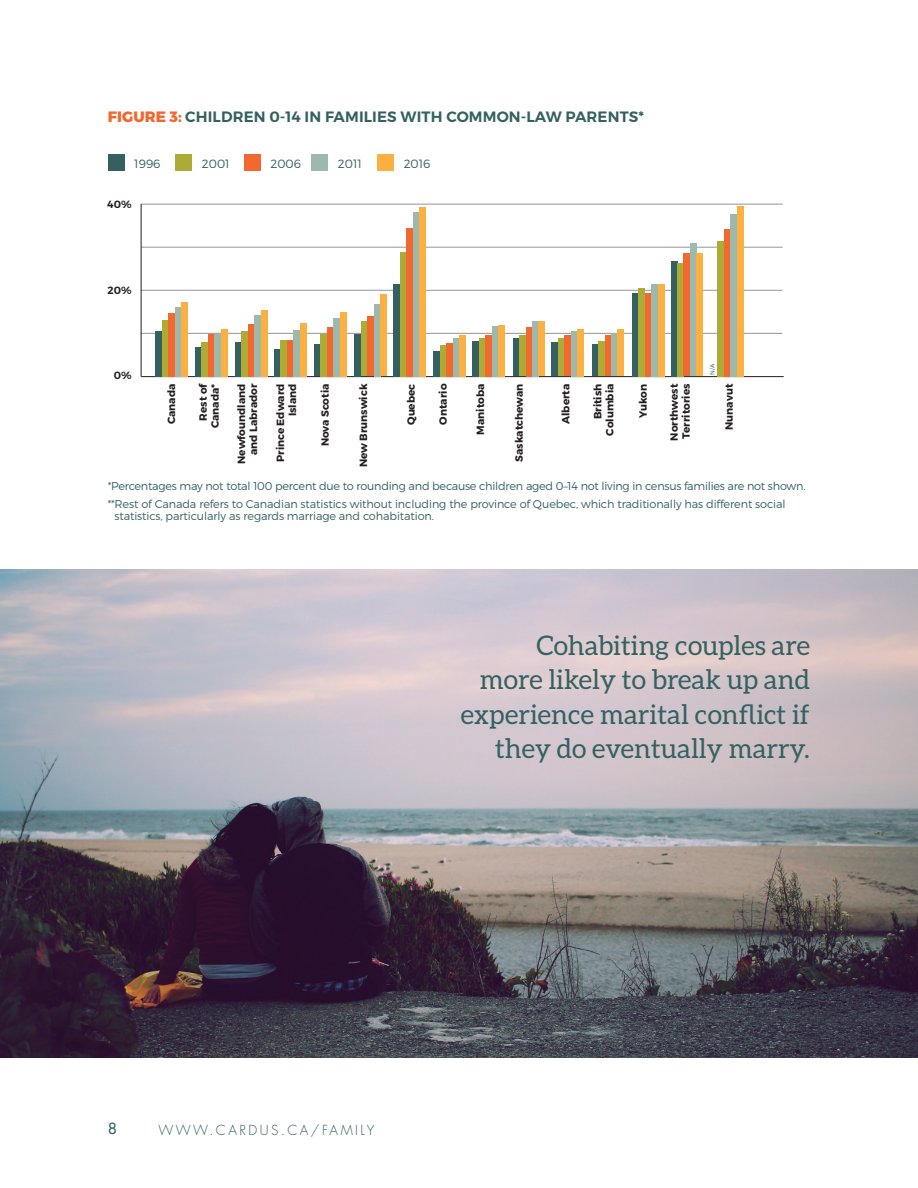
<style>
.page{position:relative;width:918px;height:1188px;background:#fff}
.page>*{position:absolute;margin:0;border:0;box-sizing:border-box;transform-origin:0 0}
.t1{font:27px/34.5px "Aleo";color:#346161;text-align:right}
.t2{font:600 15px "Montserrat";letter-spacing:.01em;color:#346061}
.t3{font:15px "Futura";color:#346161}
.t4{font:300 13.5px "Futura";letter-spacing:.18em;color:#346161}
.t5{font:300 12px "Montserrat";color:#346061}
.t6{font:300 11.25px/18.8px "Montserrat";letter-spacing:-.01em;color:#346061}
.t7{font:700 10.5px/12px "Montserrat";color:#231f20;text-align:right}
.t8{font:600 10.5px "Montserrat";color:#231f20}
.t9{font:300 6px "Montserrat";color:#346061}
.s1{font-weight:800;color:#f2682f}
</style>
<div class="page">
<hr style="left:141px;top:247px;width:642px;height:1px;background:#939598">
<hr style="left:141px;top:204px;width:642px;height:1px;background:#939598">
<hr style="left:141px;top:290px;width:641px;height:1px;background:#939598">
<hr style="left:141px;top:333px;width:641px;height:1px;background:#939598">
<hr style="left:141px;top:204px;width:1px;height:173px;background:#231f20">
<div style="left:108px;top:154px;width:16px;height:16px;background:#346061"></div>
<hr style="left:141px;top:376px;width:643px;height:1px;background:#231f20">
<div style="left:156px;top:331px;width:6px;height:46px;background:#346061"></div>
<div style="left:162px;top:320px;width:7px;height:57px;background:#adaa35"></div>
<div style="left:169px;top:313px;width:6px;height:64px;background:#f2682f"></div>
<div style="left:175px;top:307px;width:7px;height:70px;background:#9db9ab"></div>
<div style="left:182px;top:302px;width:6px;height:75px;background:#fbb041"></div>
<div style="left:195px;top:347px;width:7px;height:30px;background:#346061"></div>
<div style="left:202px;top:342px;width:6px;height:35px;background:#adaa35"></div>
<div style="left:208px;top:334px;width:6px;height:43px;background:#f2682f"></div>
<div style="left:214px;top:334px;width:7px;height:43px;background:#9db9ab"></div>
<div style="left:221px;top:329px;width:6px;height:48px;background:#fbb041"></div>
<div style="left:235px;top:342px;width:7px;height:35px;background:#346061"></div>
<div style="left:242px;top:331px;width:6px;height:46px;background:#adaa35"></div>
<div style="left:248px;top:324px;width:7px;height:53px;background:#f2682f"></div>
<div style="left:255px;top:315px;width:6px;height:62px;background:#9db9ab"></div>
<div style="left:261px;top:310px;width:7px;height:67px;background:#fbb041"></div>
<div style="left:274px;top:349px;width:6px;height:28px;background:#346061"></div>
<div style="left:280px;top:340px;width:7px;height:37px;background:#adaa35"></div>
<div style="left:287px;top:340px;width:6px;height:37px;background:#f2682f"></div>
<div style="left:293px;top:330px;width:7px;height:47px;background:#9db9ab"></div>
<div style="left:300px;top:323px;width:6px;height:54px;background:#fbb041"></div>
<div style="left:314px;top:344px;width:7px;height:32px;background:#346061"></div>
<div style="left:321px;top:334px;width:6px;height:42px;background:#adaa35"></div>
<div style="left:327px;top:327px;width:7px;height:49px;background:#f2682f"></div>
<div style="left:334px;top:318px;width:6px;height:58px;background:#9db9ab"></div>
<div style="left:340px;top:312px;width:7px;height:64px;background:#fbb041"></div>
<div style="left:354px;top:334px;width:7px;height:42px;background:#346061"></div>
<div style="left:361px;top:321px;width:6px;height:55px;background:#adaa35"></div>
<div style="left:367px;top:317px;width:7px;height:59px;background:#f2682f"></div>
<div style="left:374px;top:304px;width:6px;height:72px;background:#9db9ab"></div>
<div style="left:380px;top:295px;width:7px;height:81px;background:#fbb041"></div>
<div style="left:393px;top:284px;width:7px;height:93px;background:#346061"></div>
<div style="left:400px;top:252px;width:6px;height:125px;background:#adaa35"></div>
<div style="left:406px;top:228px;width:7px;height:149px;background:#f2682f"></div>
<div style="left:413px;top:212px;width:6px;height:165px;background:#9db9ab"></div>
<div style="left:419px;top:207px;width:7px;height:170px;background:#fbb041"></div>
<div style="left:434px;top:351px;width:6px;height:26px;background:#346061"></div>
<div style="left:440px;top:345px;width:7px;height:32px;background:#adaa35"></div>
<div style="left:447px;top:343px;width:6px;height:34px;background:#f2682f"></div>
<div style="left:453px;top:338px;width:7px;height:39px;background:#9db9ab"></div>
<div style="left:460px;top:335px;width:6px;height:42px;background:#fbb041"></div>
<div style="left:473px;top:342px;width:6px;height:35px;background:#346061"></div>
<div style="left:479px;top:338px;width:7px;height:39px;background:#adaa35"></div>
<div style="left:486px;top:335px;width:6px;height:42px;background:#f2682f"></div>
<div style="left:492px;top:327px;width:7px;height:50px;background:#9db9ab"></div>
<div style="left:499px;top:325px;width:6px;height:52px;background:#fbb041"></div>
<div style="left:513px;top:338px;width:6px;height:38px;background:#346061"></div>
<div style="left:519px;top:336px;width:7px;height:40px;background:#adaa35"></div>
<div style="left:526px;top:327px;width:6px;height:49px;background:#f2682f"></div>
<div style="left:532px;top:321px;width:7px;height:55px;background:#9db9ab"></div>
<div style="left:539px;top:321px;width:6px;height:55px;background:#fbb041"></div>
<div style="left:552px;top:342px;width:6px;height:34px;background:#346061"></div>
<div style="left:558px;top:338px;width:7px;height:38px;background:#adaa35"></div>
<div style="left:565px;top:336px;width:6px;height:40px;background:#f2682f"></div>
<div style="left:571px;top:331px;width:6px;height:45px;background:#9db9ab"></div>
<div style="left:577px;top:329px;width:7px;height:48px;background:#fbb041"></div>
<div style="left:592px;top:344px;width:6px;height:32px;background:#346061"></div>
<div style="left:598px;top:342px;width:7px;height:34px;background:#adaa35"></div>
<div style="left:605px;top:336px;width:6px;height:40px;background:#f2682f"></div>
<div style="left:611px;top:333px;width:7px;height:43px;background:#9db9ab"></div>
<div style="left:618px;top:329px;width:6px;height:47px;background:#fbb041"></div>
<div style="left:632px;top:293px;width:7px;height:84px;background:#346061"></div>
<div style="left:639px;top:288px;width:6px;height:89px;background:#adaa35"></div>
<div style="left:645px;top:293px;width:6px;height:84px;background:#f2682f"></div>
<div style="left:651px;top:284px;width:7px;height:93px;background:#9db9ab"></div>
<div style="left:658px;top:284px;width:6px;height:93px;background:#fbb041"></div>
<div style="left:671px;top:261px;width:6px;height:115px;background:#346061"></div>
<div style="left:677px;top:263px;width:7px;height:113px;background:#adaa35"></div>
<div style="left:684px;top:254px;width:6px;height:122px;background:#f2682f"></div>
<div style="left:690px;top:243px;width:7px;height:133px;background:#9db9ab"></div>
<div style="left:697px;top:254px;width:6px;height:122px;background:#fbb041"></div>
<div style="left:718px;top:241px;width:6px;height:136px;background:#adaa35"></div>
<div style="left:724px;top:229px;width:6px;height:148px;background:#f2682f"></div>
<div style="left:730px;top:214px;width:7px;height:163px;background:#9db9ab"></div>
<div style="left:737px;top:206px;width:6px;height:171px;background:#fbb041"></div>
<div style="left:175px;top:154px;width:17px;height:16px;background:#adaa35"></div>
<div style="left:244px;top:154px;width:17px;height:16px;background:#f2682f"></div>
<div style="left:311px;top:154px;width:17px;height:16px;background:#9db9ab"></div>
<div style="left:377px;top:154px;width:17px;height:16px;background:#fbb041"></div>
<img style="left:0;top:569px;width:918px;height:489px">
<h2 class="t2" style="left:108px;top:108px;width:538px"><span class="s1">FIGURE 3:</span> CHILDREN 0-14 IN FAMILIES WITH COMMON-LAW PARENTS*</h2>
<p class="t5" style="left:134px;top:156px;width:28px">1996</p>
<p class="t8" style="left:107px;top:198px;width:26px">40%</p>
<p class="t8" style="left:108px;top:283px;width:26px">20%</p>
<p class="t8" style="left:114px;top:369px;width:19px">0%</p>
<p class="t5" style="left:202px;top:156px;width:29px">2001</p>
<p class="t5" style="left:270px;top:156px;width:32px">2006</p>
<p class="t5" style="left:338px;top:156px;width:26px">2011</p>
<p class="t5" style="left:404px;top:156px;width:28px">2016</p>
<p class="t9" style="left:709px;top:375px;width:12px;rotate:-90deg">N/A</p>
<p class="t7" style="left:197px;top:428px;width:47px;rotate:-90deg">Rest of<br>Canada*</p>
<p class="t7" style="left:275px;top:462px;width:80px;rotate:-90deg">Prince Edward<br>Island</p>
<p class="t7" style="left:475px;top:435px;width:52px;rotate:-90deg">Manitoba</p>
<p class="t7" style="left:513px;top:462px;width:79px;rotate:-90deg">Saskatchewan</p>
<p class="t7" style="left:166px;top:424px;width:42px;rotate:-90deg">Canada</p>
<p class="t7" style="left:236px;top:464px;width:82px;rotate:-90deg">Newfoundland and Labrador</p>
<p class="t7" style="left:319px;top:446px;width:64px;rotate:-90deg">Nova Scotia</p>
<p class="t7" style="left:357px;top:467px;width:85px;rotate:-90deg">New Brunswick</p>
<p class="t7" style="left:637px;top:418px;width:35px;rotate:-90deg">Yukon</p>
<p class="t7" style="left:668px;top:441px;width:58px;text-align:left;rotate:-90deg">Northwest<br>Territories</p>
<p class="t7" style="left:405px;top:425px;width:43px;rotate:-90deg">Quebec</p>
<p class="t7" style="left:723px;top:430px;width:48px;rotate:-90deg">Nunavut</p>
<p class="t7" style="left:437px;top:425px;width:42px;rotate:-90deg">Ontario</p>
<p class="t7" style="left:560px;top:424px;width:42px;rotate:-90deg">Alberta</p>
<p class="t7" style="left:592px;top:436px;width:53px;rotate:-90deg">British<br>Columbia</p>
<p class="t6" style="left:108px;top:476px;width:699px">*Percentages may not total 100 percent due to rounding and because children aged 0–14 not living in census families are not shown. **Rest of Canada refers to Canadian statistics without including the province of Quebec, which traditionally has different social</p>
<p class="t6" style="left:114px;top:507px;width:321px">statistics, particularly as regards marriage and cohabitation.</p>
<h1 class="t1" style="left:461px;top:627px;width:351px">Cohabiting couples are<br>more likely to break up and experience marital conflict if they do eventually marry.</h1>
<h2 class="t3" style="left:108px;top:1119px;width:10px">8</h2>
<p class="t4" style="left:158px;top:1122px;width:217px">WWW.CARDUS.CA/FAMILY</p>
</div>
